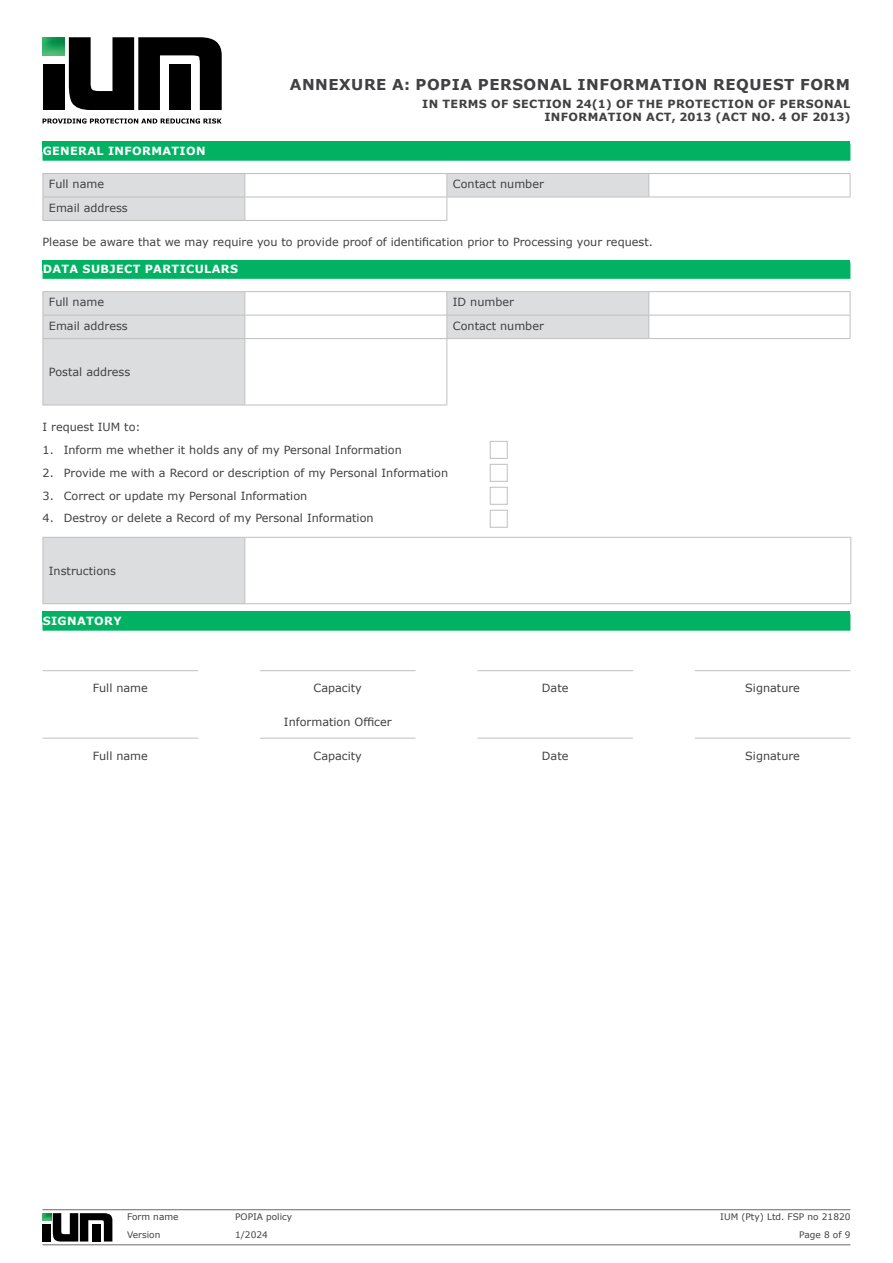
<style>
.page{position:relative;width:893px;height:1263px;background:#fff}
.page>*{position:absolute;margin:0;border:0;box-sizing:border-box;transform-origin:0 0}
.t1{font:700 15px "Verdana";letter-spacing:.035em;color:#414042}
.t2{font:11.25px "Verdana";color:#414042}
.t3{font:700 11.25px/13.2px "Verdana";letter-spacing:.035em;color:#414042;text-align:right}
.t4{font:700 11.25px "Verdana";letter-spacing:.035em;color:#fff}
.t5{font:9px "Verdana";color:#414042}
</style>
<div class="page">
<hr style="left:43px;top:1209px;width:807px;height:1px;background:#6c6969">
<hr style="left:43px;top:1244px;width:807px;height:1px;background:#6c6969">
<svg style="left:43px;top:1213px;width:69px;height:28px"></svg>
<svg style="left:69px;top:37px;width:153px;height:73px"></svg>
<div style="left:43px;top:65px;width:22px;height:45px;background:#000"></div>
<img style="left:43px;top:37px;width:21px;height:18px">
<svg style="left:43px;top:118px;width:179px;height:6px"></svg>
<div style="left:43px;top:142px;width:807px;height:10px;background:#00b262"></div>
<div style="left:43px;top:144px;width:807px;height:17px;background:#00b262"></div>
<div style="left:43px;top:260px;width:807px;height:11px;background:#00b262"></div>
<div style="left:43px;top:262px;width:807px;height:17px;background:#00b262"></div>
<div style="left:43px;top:611px;width:807px;height:11px;background:#00b262"></div>
<div style="left:43px;top:614px;width:807px;height:17px;background:#00b262"></div>
<hr style="left:649px;top:173px;width:201px;height:1px;background:#c0c0c0">
<svg style="left:850px;top:174px;width:1px;height:23px"></svg>
<hr style="left:649px;top:197px;width:201px;height:1px;background:#c0c0c0">
<hr style="left:245px;top:220px;width:202px;height:1px;background:#c0c0c0">
<svg style="left:43px;top:173px;width:606px;height:47px"></svg>
<hr style="left:43px;top:220px;width:202px;height:1px;background:#c0c0c0">
<svg style="left:44px;top:292px;width:604px;height:113px"></svg>
<hr style="left:43px;top:291px;width:202px;height:1px;background:#c0c0c0">
<hr style="left:245px;top:291px;width:202px;height:1px;background:#c0c0c0">
<hr style="left:447px;top:291px;width:202px;height:1px;background:#c0c0c0">
<hr style="left:649px;top:291px;width:201px;height:1px;background:#c0c0c0">
<hr style="left:43px;top:315px;width:202px;height:1px;background:#c0c0c0">
<svg style="left:43px;top:292px;width:1px;height:46px"></svg>
<hr style="left:245px;top:315px;width:202px;height:1px;background:#c0c0c0">
<svg style="left:244px;top:292px;width:1px;height:46px"></svg>
<hr style="left:447px;top:315px;width:202px;height:1px;background:#c0c0c0">
<svg style="left:446px;top:292px;width:1px;height:46px"></svg>
<hr style="left:649px;top:315px;width:201px;height:1px;background:#c0c0c0">
<svg style="left:648px;top:292px;width:1px;height:46px"></svg>
<svg style="left:850px;top:292px;width:1px;height:46px"></svg>
<hr style="left:43px;top:338px;width:202px;height:1px;background:#c0c0c0">
<hr style="left:447px;top:338px;width:202px;height:1px;background:#c0c0c0">
<hr style="left:649px;top:338px;width:201px;height:1px;background:#c0c0c0">
<hr style="left:245px;top:338px;width:202px;height:1px;background:#c0c0c0">
<hr style="left:244px;top:339px;width:1px;height:66px;background:#c0c0c0">
<hr style="left:446px;top:339px;width:1px;height:66px;background:#c0c0c0">
<hr style="left:245px;top:405px;width:202px;height:1px;background:#c0c0c0">
<hr style="left:43px;top:339px;width:1px;height:66px;background:#c0c0c0">
<hr style="left:43px;top:405px;width:202px;height:1px;background:#c0c0c0">
<div style="left:43px;top:537px;width:202px;height:67px;background:#dcddde"></div>
<hr style="left:43px;top:537px;width:202px;height:1px;background:#c0c0c0">
<hr style="left:245px;top:537px;width:606px;height:1px;background:#c0c0c0">
<hr style="left:244px;top:538px;width:1px;height:65px;background:#c0c0c0">
<hr style="left:850px;top:538px;width:1px;height:65px;background:#c0c0c0">
<hr style="left:245px;top:603px;width:606px;height:1px;background:#c0c0c0">
<hr style="left:43px;top:538px;width:1px;height:65px;background:#c0c0c0">
<hr style="left:43px;top:603px;width:202px;height:1px;background:#c0c0c0">
<hr style="left:43px;top:670px;width:155px;height:1px;background:#c0c0c0">
<hr style="left:43px;top:738px;width:155px;height:1px;background:#c0c0c0">
<hr style="left:260px;top:670px;width:156px;height:1px;background:#c0c0c0">
<hr style="left:260px;top:738px;width:156px;height:1px;background:#c0c0c0">
<hr style="left:477px;top:670px;width:156px;height:1px;background:#c0c0c0">
<hr style="left:477px;top:738px;width:156px;height:1px;background:#c0c0c0">
<hr style="left:695px;top:670px;width:155px;height:1px;background:#c0c0c0">
<hr style="left:695px;top:738px;width:155px;height:1px;background:#c0c0c0">
<div style="left:490px;top:441px;width:18px;height:18px;border:1px solid #c0c0c0"></div>
<div style="left:490px;top:464px;width:18px;height:18px;border:1px solid #c0c0c0"></div>
<div style="left:490px;top:487px;width:18px;height:18px;border:1px solid #c0c0c0"></div>
<div style="left:490px;top:510px;width:18px;height:18px;border:1px solid #c0c0c0"></div>
<h1 class="t1" style="left:290px;top:74px;width:562px">ANNEXURE A: POPIA PERSONAL INFORMATION REQUEST FORM</h1>
<p class="t3" style="left:422px;top:97px;width:430px">IN TERMS OF SECTION 24(1) OF THE PROTECTION OF PERSONAL<br>INFORMATION ACT, 2013 (ACT NO. 4 OF 2013)</p>
<p class="t4" style="left:43px;top:143px;width:164px">GENERAL INFORMATION</p>
<p class="t2" style="left:49px;top:176px;width:57px">Full name</p>
<p class="t2" style="left:453px;top:176px;width:92px">Contact number</p>
<p class="t2" style="left:49px;top:200px;width:80px">Email address</p>
<p class="t2" style="left:43px;top:234px;width:612px">Please be aware that we may require you to provide proof of identification prior to Processing your request.</p>
<p class="t4" style="left:43px;top:261px;width:197px">DATA SUBJECT PARTICULARS</p>
<p class="t2" style="left:49px;top:294px;width:57px">Full name</p>
<p class="t2" style="left:453px;top:294px;width:63px">ID number</p>
<p class="t2" style="left:49px;top:318px;width:80px">Email address</p>
<p class="t2" style="left:453px;top:318px;width:92px">Contact number</p>
<p class="t2" style="left:49px;top:364px;width:83px">Postal address</p>
<p class="t2" style="left:43px;top:419px;width:100px">I request IUM to:</p>
<p class="t2" style="left:43px;top:442px;width:361px">1. Inform me whether it holds any of my Personal Information</p>
<p class="t2" style="left:43px;top:465px;width:407px">2. Provide me with a Record or description of my Personal Information</p>
<p class="t2" style="left:43px;top:488px;width:266px">3. Correct or update my Personal Information</p>
<p class="t2" style="left:43px;top:511px;width:333px">4. Destroy or delete a Record of my Personal Information</p>
<p class="t2" style="left:49px;top:563px;width:69px">Instructions</p>
<p class="t4" style="left:43px;top:612px;width:80px">SIGNATORY</p>
<p class="t2" style="left:93px;top:680px;width:57px">Full name</p>
<p class="t2" style="left:93px;top:748px;width:57px">Full name</p>
<p class="t2" style="left:314px;top:680px;width:50px">Capacity</p>
<p class="t2" style="left:284px;top:714px;width:109px">Information Officer</p>
<p class="t2" style="left:314px;top:748px;width:50px">Capacity</p>
<p class="t2" style="left:542px;top:680px;width:28px">Date</p>
<p class="t2" style="left:542px;top:748px;width:28px">Date</p>
<p class="t2" style="left:745px;top:680px;width:56px">Signature</p>
<p class="t2" style="left:745px;top:748px;width:56px">Signature</p>
<p class="t5" style="left:127px;top:1210px;width:53px">Form name</p>
<p class="t5" style="left:235px;top:1210px;width:59px">POPIA policy</p>
<p class="t5" style="left:720px;top:1210px;width:132px">IUM (Pty) Ltd. FSP no 21820</p>
<p class="t5" style="left:127px;top:1228px;width:35px">Version</p>
<p class="t5" style="left:235px;top:1228px;width:34px">1/2024</p>
<p class="t5" style="left:799px;top:1228px;width:53px">Page 8 of 9</p>
</div>
